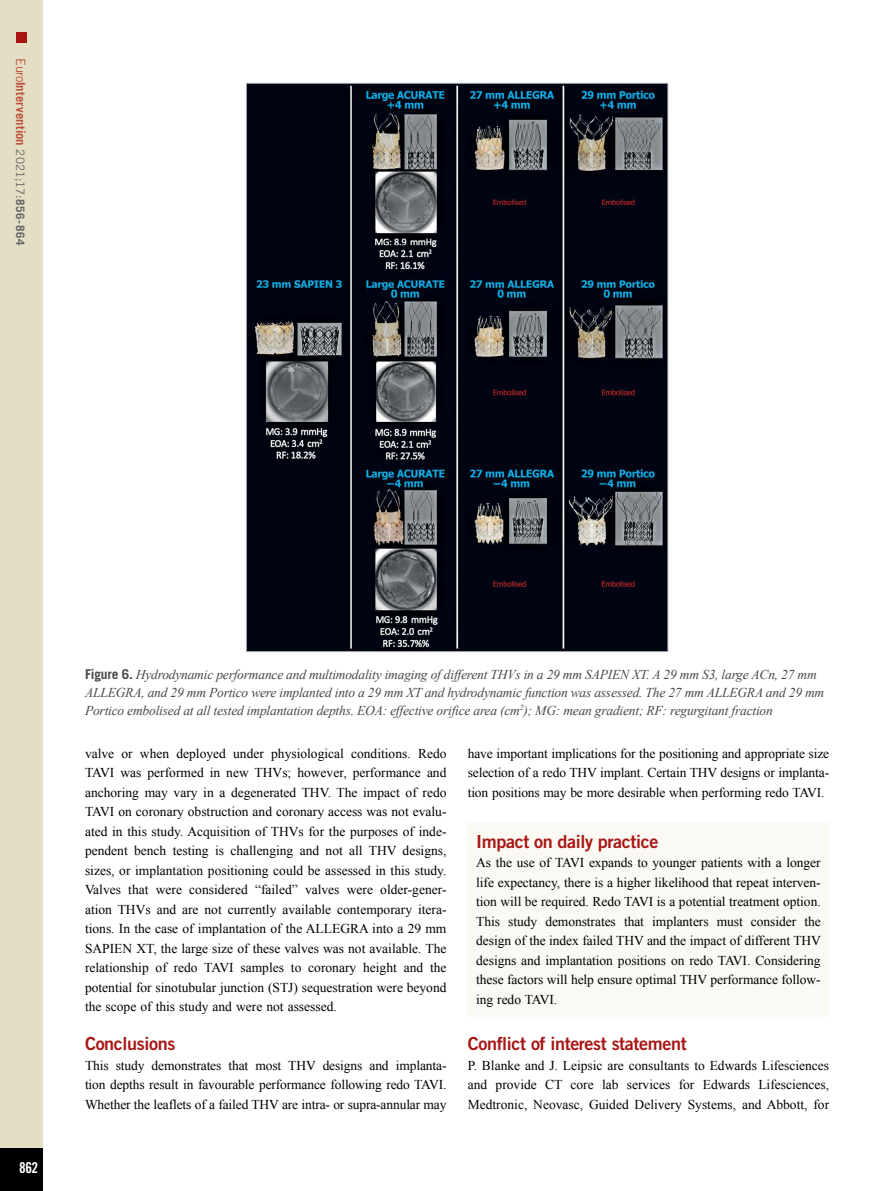
<style>
.page{position:relative;width:893px;height:1191px;background:#fff}
.page>*{position:absolute;margin:0;border:0;box-sizing:border-box;transform-origin:0 0}
.t1{font:18px "Trade Gothic LT Std Bd 2";letter-spacing:-.02em;color:#a81613}
.t2{font:15px "Trade Gothic LT Std Bd Cn 20";color:#fff}
.t3{font:13.5px/19.5px "Times New Roman";letter-spacing:-.005em;color:#000;text-align:justify}
.t4{font:italic 13.5px/18px "Times New Roman";letter-spacing:-.015em;color:#484847}
.t5{font:700 12.75px "Trade Gothic LT Std";letter-spacing:.005em;color:#bc523c}
.s1{font-weight:400}
.s2{font-weight:400;font-size:11.7px;color:#626261}
.s3{font-size:11.7px;color:#626261}
.s4{font-family:"Trade Gothic LT Std";font-weight:700;font-style:normal}
</style>
<div class="page">
<div style="left:0;top:0;width:43px;height:1191px;background:#e4dfc4"></div>
<div style="left:0;top:1148px;width:43px;height:43px;background:#000"></div>
<div style="left:16px;top:32px;width:10px;height:10px;background:#a81613"></div>
<div style="left:468px;top:822px;width:361px;height:194px;background:#faf9f3"></div>
<img style="left:248px;top:85px;width:418px;height:565px">
<p class="t5" style="left:29px;top:58px;width:189px;rotate:90deg"><span class="s1">Euro</span>Intervention <span class="s2">2021;17:</span><span class="s3">856-864</span></p>
<p class="t2" style="left:19px;top:1158px;width:21px">862</p>
<p class="t4" style="left:85px;top:664px;width:741px"><span class="s4">Figure 6.</span> Hydrodynamic performance and multimodality imaging of different THVs in a 29 mm SAPIEN XT. A 29 mm S3, large ACn, 27 mm<br>ALLEGRA, and 29 mm Portico were implanted into a 29 mm XT and hydrodynamic function was assessed. The 27 mm ALLEGRA and 29 mm<br>Portico embolised at all tested implantation depths. EOA: effective orifice area (cm<sup>2</sup>); MG: mean gradient; RF: regurgitant fraction</p>
<p class="t3" style="left:85px;top:743px;width:363px">valve or when deployed under physiological conditions. Redo TAVI was performed in new THVs; however, performance and anchoring may vary in a degenerated THV. The impact of redo TAVI on coronary obstruction and coronary access was not evalu&shy;ated in this study. Acquisition of THVs for the purposes of inde&shy;pendent bench testing is challenging and not all THV designs, sizes, or implantation positioning could be assessed in this study.<br>Valves that were considered “failed” valves were older-gener&shy;ation THVs and are not currently available contemporary itera&shy;tions. In the case of implantation of the ALLEGRA into a 29 mm SAPIEN XT, the large size of these valves was not available. The relationship of redo TAVI samples to coronary height and the potential for sinotubular junction (STJ) sequestration were beyond the scope of this study and were not assessed.</p>
<h1 class="t1" style="left:85px;top:1032px;width:92px">Conclusions</h1>
<p class="t3" style="left:85px;top:1055px;width:363px">This study demonstrates that most THV designs and implanta&shy;tion depths result in favourable performance following redo TAVI.<br>Whether the leaflets of a failed THV are intra- or supra-annular may</p>
<p class="t3" style="left:468px;top:743px;width:363px">have important implications for the positioning and appropriate size selection of a redo THV implant. Certain THV designs or implanta&shy;tion positions may be more desirable when performing redo TAVI.</p>
<h1 class="t1" style="left:476px;top:830px;width:184px">Impact on daily practice</h1>
<p class="t3" style="left:476px;top:853px;width:346px">As the use of TAVI expands to younger patients with a longer life expectancy, there is a higher likelihood that repeat interven&shy;tion will be required. Redo TAVI is a potential treatment option.<br>This study demonstrates that implanters must consider the design of the index failed THV and the impact of different THV designs and implantation positions on redo TAVI. Considering these factors will help ensure optimal THV performance follow&shy;ing redo TAVI.</p>
<h1 class="t1" style="left:468px;top:1032px;width:220px">Conflict of interest statement</h1>
<p class="t3" style="left:468px;top:1055px;width:363px">P. Blanke and J. Leipsic are consultants to Edwards Lifesciences and provide CT core lab services for Edwards Lifesciences, Medtronic, Neovasc, Guided Delivery Systems, and Abbott, for</p>
</div>
